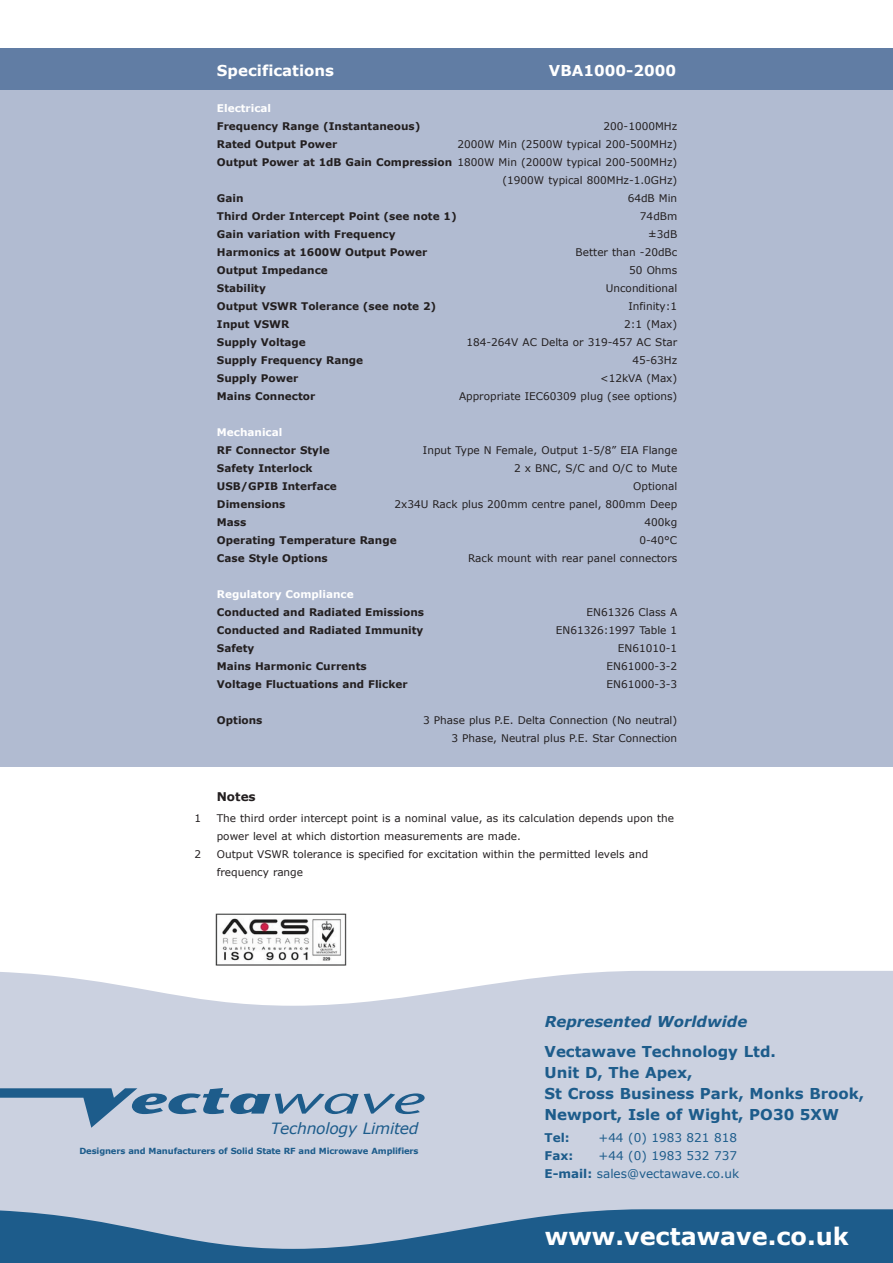
<style>
.page{position:relative;width:893px;height:1263px;background:#fff}
.page>*{position:absolute;margin:0;border:0;box-sizing:border-box;transform-origin:0 0}
.t1{font:700 24px "Verdana";color:#fff}
.t2{font:italic 15.45px "Verdana";letter-spacing:-.015em;color:#1d5c8b}
.t3{font:700 15px/21px "Verdana";color:#1d5c8b}
.t4{font:700 15px "Verdana";color:#fff}
.t5{font:italic 700 15px "Verdana";color:#1d5c8b}
.t6{font:italic 14.4px "Verdana";letter-spacing:-.015em;color:#1d5c8b}
.t7{font:12px/18px "Verdana";color:#1d5c8b;text-align:right}
.t8{font:700 12px "Verdana";color:#1d5c8b}
.t9{font:700 12px "Verdana";color:#231f20}
.t10{font:10.5px/18px "Verdana";color:#231f20;text-align:right}
.t11{font:700 10.5px "Verdana";color:#231f20}
.t12{font:700 10.5px "Verdana";color:#fff}
.t13{font:700 8.4px "Verdana";letter-spacing:-.015em;color:#1d5c8b}
.s1{font-weight:700}
</style>
<div class="page">
<div style="left:0;top:971px;width:893px;height:238px;background:#cbd1e0"></div>
<svg style="left:0;top:1209px;width:893px;height:54px;background:#4c7ca2"></svg>
<div style="left:0;top:48px;width:893px;height:44px;background:#617da4"></div>
<div style="left:0;top:90px;width:893px;height:676px;background:#b1bbd1"></div>
<img style="left:216px;top:914px;width:130px;height:51px">
<svg style="left:0;top:1088px;width:425px;height:40px;background:#9bb0c8"></svg>
<h3 class="t4" style="left:217px;top:60px;width:119px">Specifications</h3>
<h3 class="t4" style="left:549px;top:60px;width:129px">VBA1000-2000</h3>
<p class="t12" style="left:217px;top:101px;width:56px">Electrical</p>
<p class="t11" style="left:217px;top:119px;width:205px">Frequency Range (Instantaneous)</p>
<p class="t10" style="left:603px;top:117px;width:75px">200-1000MHz</p>
<p class="t11" style="left:217px;top:137px;width:122px">Rated Output Power</p>
<p class="t10" style="left:217px;top:135px;width:462px">2000W Min (2500W typical 200-500MHz)<br><span class="s1">Output Power at 1dB Gain Compression</span> 1800W Min (2000W typical 200-500MHz) (1900W typical 800MHz-1.0GHz)</p>
<p class="t11" style="left:217px;top:191px;width:28px">Gain</p>
<p class="t10" style="left:628px;top:189px;width:51px">64dB Min</p>
<p class="t11" style="left:217px;top:209px;width:241px">Third Order Intercept Point (see note 1)</p>
<p class="t10" style="left:640px;top:207px;width:39px">74dBm</p>
<p class="t11" style="left:217px;top:227px;width:180px">Gain variation with Frequency</p>
<p class="t10" style="left:648px;top:225px;width:31px">±3dB</p>
<p class="t11" style="left:217px;top:245px;width:212px">Harmonics at 1600W Output Power</p>
<p class="t10" style="left:576px;top:243px;width:103px">Better than -20dBc</p>
<p class="t11" style="left:217px;top:263px;width:112px">Output Impedance</p>
<p class="t10" style="left:629px;top:261px;width:50px">50 Ohms</p>
<p class="t11" style="left:217px;top:281px;width:50px">Stability</p>
<p class="t10" style="left:606px;top:279px;width:73px">Unconditional</p>
<p class="t11" style="left:217px;top:299px;width:221px">Output VSWR Tolerance (see note 2)</p>
<p class="t10" style="left:628px;top:297px;width:50px">Infinity:1</p>
<p class="t11" style="left:217px;top:317px;width:74px">Input VSWR</p>
<p class="t10" style="left:624px;top:315px;width:55px">2:1 (Max)</p>
<p class="t11" style="left:217px;top:335px;width:90px">Supply Voltage</p>
<p class="t10" style="left:466px;top:333px;width:212px">184-264V AC Delta or 319-457 AC Star</p>
<p class="t11" style="left:217px;top:353px;width:148px">Supply Frequency Range</p>
<p class="t10" style="left:632px;top:351px;width:46px">45-63Hz</p>
<p class="t11" style="left:217px;top:371px;width:83px">Supply Power</p>
<p class="t10" style="left:600px;top:369px;width:79px">&lt;12kVA (Max)</p>
<p class="t11" style="left:217px;top:389px;width:100px">Mains Connector</p>
<p class="t10" style="left:459px;top:387px;width:220px">Appropriate IEC60309 plug (see options)</p>
<p class="t12" style="left:217px;top:425px;width:67px">Mechanical</p>
<p class="t11" style="left:217px;top:443px;width:114px">RF Connector Style</p>
<p class="t10" style="left:423px;top:441px;width:256px">Input Type N Female, Output 1-5/8” EIA Flange</p>
<p class="t11" style="left:217px;top:461px;width:97px">Safety Interlock</p>
<p class="t10" style="left:514px;top:459px;width:165px">2 x BNC, S/C and O/C to Mute</p>
<p class="t11" style="left:217px;top:479px;width:121px">USB/GPIB Interface</p>
<p class="t10" style="left:633px;top:477px;width:46px">Optional</p>
<p class="t11" style="left:217px;top:497px;width:70px">Dimensions</p>
<p class="t10" style="left:395px;top:495px;width:284px">2x34U Rack plus 200mm centre panel, 800mm Deep</p>
<p class="t11" style="left:217px;top:515px;width:31px">Mass</p>
<p class="t10" style="left:644px;top:513px;width:34px">400kg</p>
<p class="t11" style="left:217px;top:533px;width:181px">Operating Temperature Range</p>
<p class="t10" style="left:639px;top:531px;width:39px">0-40°C</p>
<p class="t11" style="left:217px;top:551px;width:112px">Case Style Options</p>
<p class="t10" style="left:468px;top:549px;width:211px">Rack mount with rear panel connectors</p>
<p class="t12" style="left:217px;top:587px;width:138px">Regulatory Compliance</p>
<p class="t11" style="left:217px;top:605px;width:209px">Conducted and Radiated Emissions</p>
<p class="t10" style="left:587px;top:603px;width:92px">EN61326 Class A</p>
<p class="t11" style="left:217px;top:623px;width:208px">Conducted and Radiated Immunity</p>
<p class="t10" style="left:556px;top:621px;width:123px">EN61326:1997 Table 1</p>
<p class="t11" style="left:217px;top:641px;width:39px">Safety</p>
<p class="t10" style="left:618px;top:639px;width:61px">EN61010-1</p>
<p class="t11" style="left:217px;top:659px;width:151px">Mains Harmonic Currents</p>
<p class="t10" style="left:606px;top:657px;width:72px">EN61000-3-2</p>
<p class="t11" style="left:217px;top:677px;width:192px">Voltage Fluctuations and Flicker</p>
<p class="t10" style="left:606px;top:675px;width:72px">EN61000-3-3</p>
<p class="t11" style="left:217px;top:713px;width:47px">Options</p>
<p class="t10" style="left:423px;top:711px;width:256px">3 Phase plus P.E. Delta Connection (No neutral)<br>3 Phase, Neutral plus P.E. Star Connection</p>
<p class="t9" style="left:217px;top:788px;width:40px">Notes</p>
<p class="t10" style="left:195px;top:809px;width:8px">1</p>
<p class="t10" style="left:217px;top:809px;width:459px;text-align:left">The third order intercept point is a nominal value, as its calculation depends upon the power level at which distortion measurements are made.</p>
<p class="t10" style="left:195px;top:845px;width:8px">2</p>
<p class="t10" style="left:217px;top:845px;width:433px;text-align:left">Output VSWR tolerance is specified for excitation within the permitted levels and frequency range</p>
<h3 class="t6" style="left:278px;top:1118px;width:139px">Technology Limited</h3>
<h2 class="t2" style="left:271px;top:1118px;width:149px">Technology Limited</h2>
<p class="t13" style="left:79px;top:1145px;width:341px">Designers and Manufacturers of Solid State RF and Microwave Amplifiers</p>
<h3 class="t5" style="left:545px;top:1011px;width:204px">Represented Worldwide</h3>
<h3 class="t3" style="left:544px;top:1041px;width:321px">Vectawave Technology Ltd.<br>Unit D, The Apex,<br>St Cross Business Park, Monks Brook,<br>Newport, Isle of Wight, PO30 5XW</h3>
<p class="t8" style="left:544px;top:1129px;width:27px">Tel:</p>
<p class="t7" style="left:598px;top:1129px;width:140px">+44 (0) 1983 821 818</p>
<p class="t8" style="left:544px;top:1147px;width:30px">Fax:</p>
<p class="t7" style="left:545px;top:1147px;width:196px">+44 (0) 1983 532 737<br><span class="s1">E-mail:</span> sales@vectawave.co.uk</p>
<h1 class="t1" style="left:545px;top:1219px;width:305px">www.vectawave.co.uk</h1>
</div>
